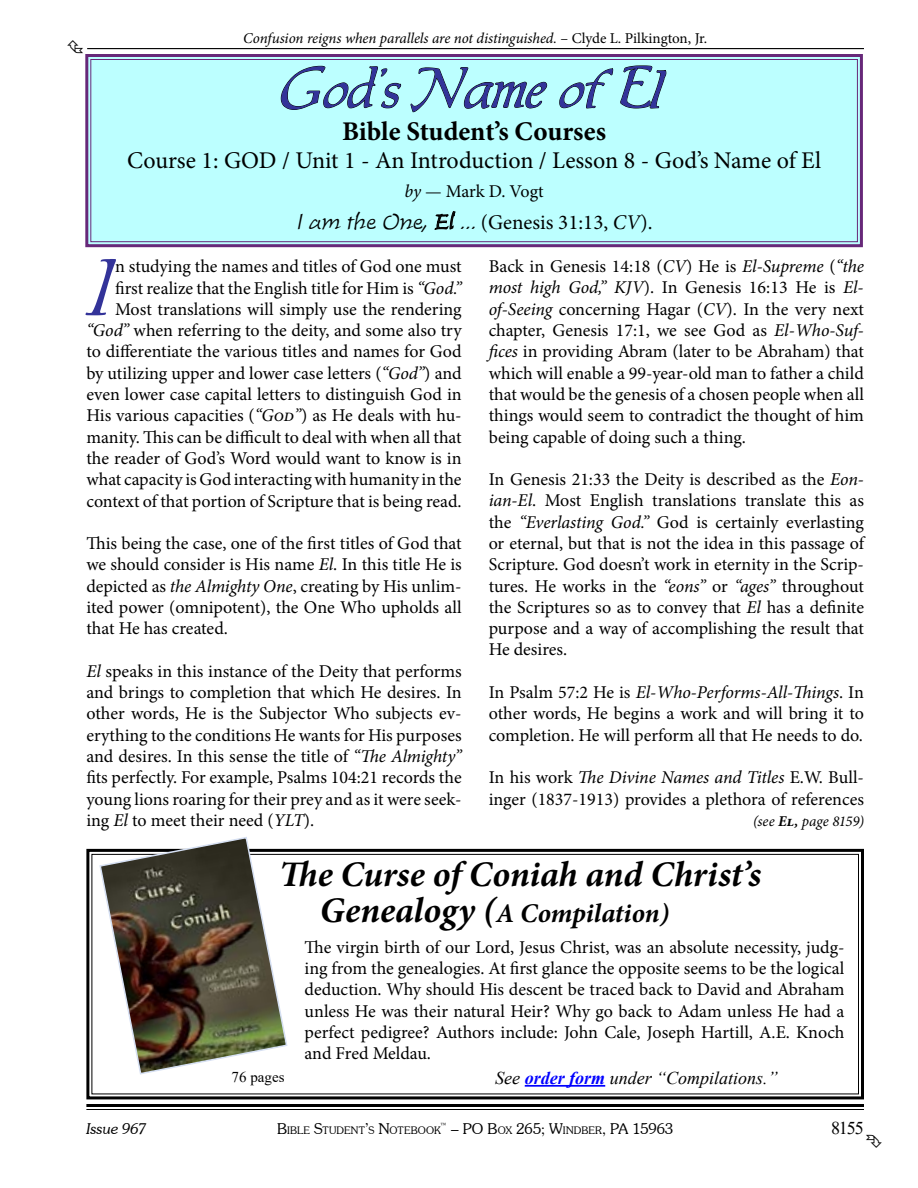
<style>
.page{position:relative;width:918px;height:1188px;background:#fff}
.page>*{position:absolute;margin:0;border:0;box-sizing:border-box;transform-origin:0 0}
.t1{font:73.8px "Allure SSK";color:#339}
.t2{font:54px "Allure SSK";color:#339}
.t3{font:italic 700 36px "Minion Pro";letter-spacing:-.005em;color:#000}
.t4{font:italic 700 27px "Minion Pro";letter-spacing:-.005em;color:#000}
.t5{font:700 27px "Minion Pro";color:#000}
.t6{font:24px "Minion Pro";color:#000}
.t7{font:21px "Minion Pro";color:#000}
.t8{font:18px/21.3px "Minion Pro";color:#000;text-align:justify}
.t9{font:italic 18px "Times New Roman";color:#000}
.t10{font:18px "Times New Roman";color:#000}
.t11{font:italic 15px "Minion Pro";letter-spacing:-.005em;color:#000}
.t12{font:300 15px "Souvenir IT Cby BT";color:#000}
.t13{font:italic 300 15px "Souvenir IT Cby BT";color:#000}
.t14{font:15px "Times New Roman";color:#000}
.t15{font:300 10.5px "Souvenir IT Cby BT";letter-spacing:.015em;color:#000}
.t16{font:300 8.7px "Souvenir IT Cby BT";color:#000}
.s1{font-style:normal}
.s2{font-style:italic}
.s3{font-family:"Time Scr D Ligh";font-style:italic}
.s4{font-weight:700}
.s5{font-size:36px}
.s6{font-weight:700;color:#00f}
.s7{font-size:15px}
.s8{font-size:10.5px}
</style>
<div class="page">
<hr style="left:86px;top:1104px;width:778px;height:3px;background:#000">
<hr style="left:86px;top:1109px;width:778px;height:1px;background:#000">
<hr style="left:87px;top:48px;width:777px;height:1px;background:#000">
<svg style="left:85px;top:54px;width:778px;height:194px;background:#b5f2f5"></svg>
<div style="left:90px;top:59px;width:768px;height:183px;border:1px solid #672879"></div>
<svg style="left:86px;top:848px;width:778px;height:252px"></svg>
<img style="left:98px;top:837px;width:190px;height:238px">
<hr style="left:525px;top:1085px;width:80px;height:2px;background:#00f">
<p class="t11" style="left:243px;top:28px;width:465px">Confusion reigns when parallels are not distinguished. <span class="s1">– Clyde L. Pilkington, Jr.</span></p>
<h2 class="t2" style="left:283px;top:65px;width:383px">God's Name of El</h2>
<h3 class="t5" style="left:342px;top:112px;width:265px">Bible Student’s Courses</h3>
<h3 class="t6" style="left:127px;top:145px;width:695px">Course 1: GOD / Unit 1 - An Introduction / Lesson 8 - God’s Name of El</h3>
<p class="t8" style="left:405px;top:180px;width:141px"><span class="s2">by</span> — Mark D. Vogt</p>
<p class="t7" style="left:296px;top:208px;width:358px"><span class="s3">I am the One, El …</span> (Genesis 31:13, <span class="s2">CV</span>).</p>
<h1 class="t1" style="left:86px;top:258px;width:30px">I</h1>
<p class="t8" style="left:86px;top:256px;width:377px;text-align:right">n studying the names and titles of God one must first realize that the English title for Him is <span class="s2">“God.” </span>Most translations will simply use the rendering <span class="s2">“God”</span> when referring to the deity, and some also try to differentiate the various titles and names for God by utilizing upper and lower case letters (<span class="s2">“God”</span>) and even lower case capital letters to distinguish God in His various capacities (<span class="s2">“God”</span>) as He deals with hu&shy;manity. This can be difficult to deal with when all that the reader of God’s Word would want to know is in what capacity is God interacting with humanity in the context of that portion of Scripture that is being read.</p>
<p class="t8" style="left:86px;top:533px;width:377px">This being the case, one of the first titles of God that we should consider is His name <span class="s2">El</span>. In this title He is depicted as <span class="s2">the Almighty One</span>, creating by His unlim&shy;ited power (omnipotent), the One Who upholds all that He has created.</p>
<p class="t8" style="left:86px;top:661px;width:377px"><span class="s2">El</span> speaks in this instance of the Deity that performs and brings to completion that which He desires. In other words, He is the Subjector Who subjects ev&shy;erything to the conditions He wants for His purposes and desires. In this sense the title of <span class="s2">“The Almighty” </span>fits perfectly. For example, Psalms 104:21 records the young lions roaring for their prey and as it were seek&shy;ing <span class="s2">El</span> to meet their need (<span class="s2">YLT</span>).</p>
<p class="t8" style="left:489px;top:256px;width:377px">Back in Genesis 14:18 (<span class="s2">CV</span>) He is <span class="s2">El-Supreme</span> (<span class="s2">“the most high God,” KJV</span>). In Genesis 16:13 He is <span class="s2">El&shy;of-Seeing</span> concerning Hagar (<span class="s2">CV</span>). In the very next chapter, Genesis 17:1, we see God as <span class="s2">El</span>-<span class="s2">Who-Suf&shy;fices</span> in providing Abram (later to be Abraham) that which will enable a 99-year-old man to father a child that would be the genesis of a chosen people when all things would seem to contradict the thought of him being capable of doing such a thing.</p>
<p class="t8" style="left:489px;top:469px;width:377px">In Genesis 21:33 the Deity is described as the <span class="s2">Eon&shy;ian-El</span>. Most English translations translate this as the <span class="s2">“Everlasting God.”</span> God is certainly everlasting or eternal, but that is not the idea in this passage of Scripture. God doesn’t work in eternity in the Scrip&shy;tures. He works in the <span class="s2">“eons”</span> or <span class="s2">“ages”</span> throughout the Scriptures so as to convey that <span class="s2">El</span> has a definite purpose and a way of accomplishing the result that He desires.</p>
<p class="t8" style="left:489px;top:682px;width:377px">In Psalm 57:2 He is <span class="s2">El</span>-<span class="s2">Who-Performs-All-Things</span>. In other words, He begins a work and will bring it to completion. He will perform all that He needs to do.</p>
<p class="t8" style="left:489px;top:767px;width:377px">In his work <span class="s2">The Divine Names and Titles</span> E.W. Bull&shy;inger (1837-1913) provides a plethora of references</p>
<p class="t11" style="left:753px;top:811px;width:112px">(see <span class="s4">El,</span> page 8159)</p>
<h3 class="t3" style="left:279px;top:849px;width:484px">The Curse of Coniah and Christ’s</h3>
<h3 class="t4" style="left:320px;top:894px;width:351px"><span class="s5">Genealogy (</span>A Compilation)</h3>
<p class="t8" style="left:305px;top:936px;width:542px">The virgin birth of our Lord, Jesus Christ, was an absolute necessity, judg&shy;ing from the genealogies. At first glance the opposite seems to be the logical deduction. Why should His descent be traced back to David and Abraham unless He was their natural Heir? Why go back to Adam unless He had a perfect pedigree? Authors include: John Cale, Joseph Hartill, A.E. Knoch and Fred Meldau.</p>
<p class="t14" style="left:232px;top:1067px;width:54px">76 pages</p>
<p class="t9" style="left:495px;top:1065px;width:284px">See <span class="s6">order form</span> under “Compilations.”</p>
<p class="t15" style="left:277px;top:1124px;width:165px"><span class="s7">B</span>IBLE <span class="s7">S</span>TUDENT<span class="s7">’</span>S <span class="s7">N</span>OTEBOOK</p>
<p class="t10" style="left:831px;top:1115px;width:34px">8155</p>
<p class="t16" style="left:440px;top:1121px;width:9px">™</p>
<p class="t13" style="left:86px;top:1119px;width:62px">Issue 967</p>
<p class="t12" style="left:451px;top:1119px;width:224px">– PO B<span class="s8">OX</span> 265; W<span class="s8">INDBER</span>, PA 15963</p>
</div>
